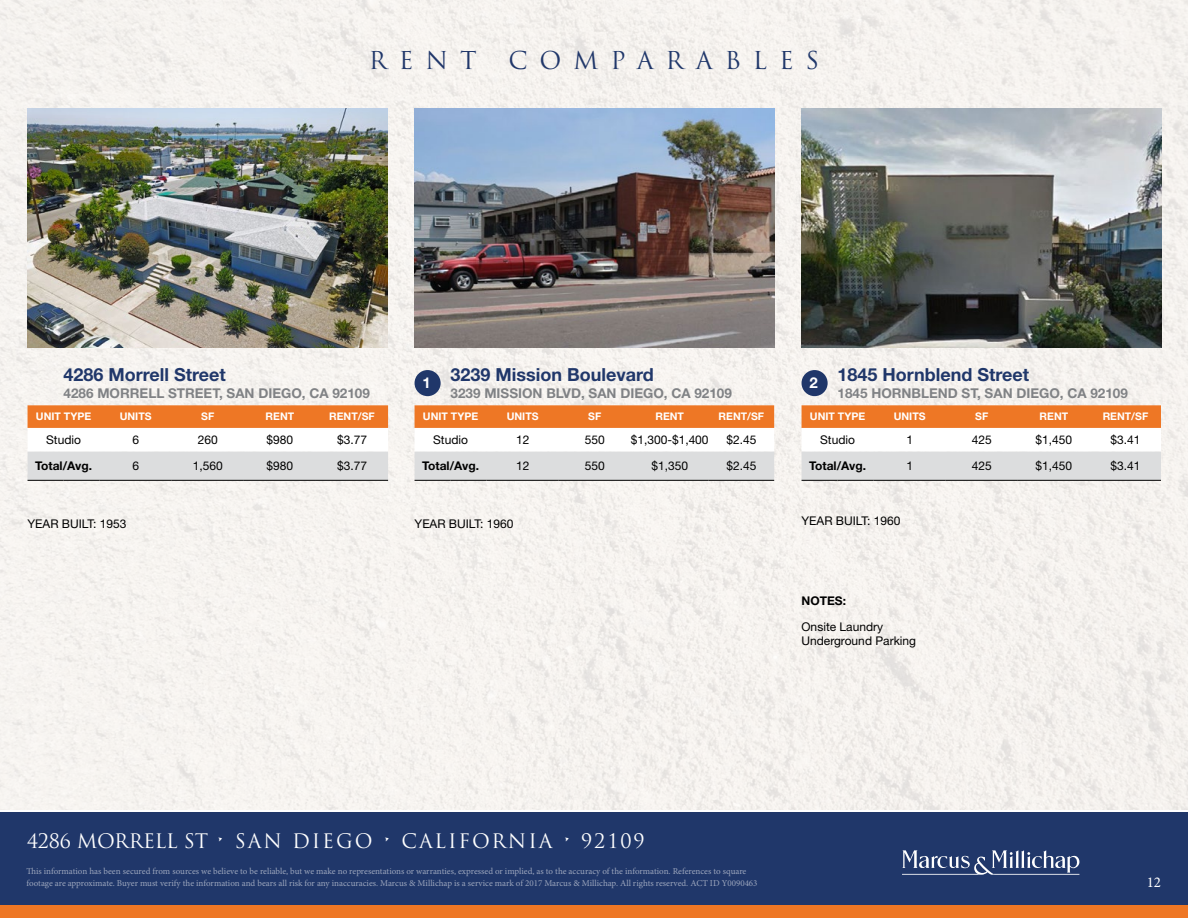
<style>
.page{position:relative;width:1188px;height:918px;background:#fff}
.page>*{position:absolute;margin:0;border:0;box-sizing:border-box;transform-origin:0 0}
.t1{font:24px "Trajan Pro";letter-spacing:.5em;color:#20376a}
.t2{font:19.5px "Trajan Pro";letter-spacing:.1em;color:#fff}
.t3{font:700 18px "Helvetica Neue LT Std";color:#20376a}
.t4{font:15px "Minion Pro";color:#fff}
.t5{font:700 13.5px "Helvetica Neue LT Std";color:#808285}
.t6{font:12px/13.5px "Helvetica Neue LT Std";color:#000}
.t7{font:700 12px "Helvetica Neue LT Std";color:#000}
.t8{font:700 10.5px "Helvetica Neue LT Std";color:#fff}
.t9{font:9px/12px "Minion Pro";color:#9ba5bc}
</style>
<div class="page">
<div style="left:0;top:812px;width:1188px;height:106px;background:#20376a"></div>
<div style="left:0;top:905px;width:1188px;height:13px;background:#ee7725"></div>
<svg style="left:902px;top:850px;width:177px;height:25px"></svg>
<img style="left:0;top:0;width:1188px;height:810px">
<svg style="left:28px;top:405px;width:360px;height:75px"></svg>
<hr style="left:28px;top:480px;width:36px;height:1px;background:#000">
<hr style="left:64px;top:480px;width:36px;height:1px;background:#000">
<hr style="left:100px;top:480px;width:72px;height:1px;background:#000">
<hr style="left:172px;top:480px;width:72px;height:1px;background:#000">
<hr style="left:244px;top:480px;width:72px;height:1px;background:#000">
<hr style="left:316px;top:480px;width:72px;height:1px;background:#000">
<svg style="left:415px;top:405px;width:359px;height:75px"></svg>
<hr style="left:415px;top:480px;width:36px;height:1px;background:#000">
<hr style="left:451px;top:480px;width:36px;height:1px;background:#000">
<hr style="left:487px;top:480px;width:72px;height:1px;background:#000">
<hr style="left:559px;top:480px;width:72px;height:1px;background:#000">
<hr style="left:631px;top:480px;width:78px;height:1px;background:#000">
<hr style="left:709px;top:480px;width:65px;height:1px;background:#000">
<div style="left:415px;top:370px;width:26px;height:26px;background:#20376a;border-radius:50%"></div>
<img style="left:27px;top:108px;width:361px;height:240px">
<img style="left:415px;top:108px;width:359px;height:240px">
<svg style="left:802px;top:405px;width:359px;height:75px"></svg>
<hr style="left:802px;top:480px;width:36px;height:1px;background:#000">
<hr style="left:838px;top:480px;width:36px;height:1px;background:#000">
<hr style="left:874px;top:480px;width:72px;height:1px;background:#000">
<hr style="left:946px;top:480px;width:72px;height:1px;background:#000">
<hr style="left:1018px;top:480px;width:72px;height:1px;background:#000">
<hr style="left:1090px;top:480px;width:71px;height:1px;background:#000">
<div style="left:802px;top:370px;width:26px;height:26px;background:#20376a;border-radius:50%"></div>
<img style="left:802px;top:108px;width:359px;height:240px">
<h1 class="t1" style="left:369px;top:45px;width:110px">RENT</h1>
<h1 class="t1" style="left:509px;top:45px;width:312px">COMPARABLES</h1>
<h3 class="t3" style="left:64px;top:364px;width:164px">4286 Morrell Street</h3>
<h3 class="t5" style="left:64px;top:385px;width:308px">4286 MORRELL STREET, SAN DIEGO, CA 92109</h3>
<p class="t8" style="left:36px;top:410px;width:57px">UNIT TYPE</p>
<p class="t8" style="left:120px;top:410px;width:33px">UNITS</p>
<p class="t8" style="left:201px;top:410px;width:15px">SF</p>
<p class="t8" style="left:266px;top:410px;width:30px">RENT</p>
<p class="t8" style="left:329px;top:410px;width:47px">RENT/SF</p>
<h3 class="t6" style="left:46px;top:433px;width:36px">Studio</h3>
<h3 class="t6" style="left:132px;top:433px;width:8px">6</h3>
<h3 class="t6" style="left:198px;top:433px;width:22px">260</h3>
<h3 class="t6" style="left:267px;top:433px;width:28px">$980</h3>
<h3 class="t6" style="left:337px;top:433px;width:32px">$3.77</h3>
<h3 class="t7" style="left:35px;top:459px;width:58px">Total/Avg.</h3>
<h3 class="t6" style="left:132px;top:459px;width:8px">6</h3>
<h3 class="t6" style="left:193px;top:459px;width:32px">1,560</h3>
<h3 class="t6" style="left:267px;top:459px;width:28px">$980</h3>
<h3 class="t6" style="left:337px;top:459px;width:32px">$3.77</h3>
<h3 class="t6" style="left:28px;top:516px;width:100px">YEAR BUILT: 1953</h3>
<h3 class="t3" style="left:422px;top:364px;width:233px"><sub>1</sub> 3239 Mission Boulevard</h3>
<h3 class="t5" style="left:451px;top:385px;width:283px">3239 MISSION BLVD, SAN DIEGO, CA 92109</h3>
<p class="t8" style="left:423px;top:410px;width:57px">UNIT TYPE</p>
<p class="t8" style="left:507px;top:410px;width:33px">UNITS</p>
<p class="t8" style="left:588px;top:410px;width:15px">SF</p>
<p class="t8" style="left:655px;top:410px;width:30px">RENT</p>
<p class="t8" style="left:719px;top:410px;width:47px">RENT/SF</p>
<h3 class="t6" style="left:433px;top:433px;width:36px">Studio</h3>
<h3 class="t6" style="left:516px;top:433px;width:15px">12</h3>
<h3 class="t6" style="left:585px;top:433px;width:22px">550</h3>
<h3 class="t6" style="left:631px;top:433px;width:79px">$1,300-$1,400</h3>
<h3 class="t6" style="left:726px;top:433px;width:32px">$2.45</h3>
<h3 class="t7" style="left:422px;top:459px;width:58px">Total/Avg.</h3>
<h3 class="t6" style="left:516px;top:459px;width:15px">12</h3>
<h3 class="t6" style="left:585px;top:459px;width:22px">550</h3>
<h3 class="t6" style="left:651px;top:459px;width:38px">$1,350</h3>
<h3 class="t6" style="left:726px;top:459px;width:32px">$2.45</h3>
<h3 class="t6" style="left:415px;top:516px;width:100px">YEAR BUILT: 1960</h3>
<h3 class="t3" style="left:809px;top:364px;width:221px"><sub>2</sub> 1845 Hornblend Street</h3>
<h3 class="t5" style="left:838px;top:385px;width:292px">1845 HORNBLEND ST, SAN DIEGO, CA 92109</h3>
<p class="t8" style="left:810px;top:410px;width:57px">UNIT TYPE</p>
<p class="t8" style="left:894px;top:410px;width:33px">UNITS</p>
<p class="t8" style="left:975px;top:410px;width:15px">SF</p>
<p class="t8" style="left:1040px;top:410px;width:30px">RENT</p>
<p class="t8" style="left:1103px;top:410px;width:47px">RENT/SF</p>
<h3 class="t6" style="left:820px;top:433px;width:36px">Studio</h3>
<h3 class="t6" style="left:906px;top:433px;width:8px">1</h3>
<h3 class="t6" style="left:972px;top:433px;width:22px">425</h3>
<h3 class="t6" style="left:1036px;top:433px;width:38px">$1,450</h3>
<h3 class="t6" style="left:1110px;top:433px;width:32px">$3.41</h3>
<h3 class="t7" style="left:809px;top:459px;width:58px">Total/Avg.</h3>
<h3 class="t6" style="left:906px;top:459px;width:8px">1</h3>
<h3 class="t6" style="left:972px;top:459px;width:22px">425</h3>
<h3 class="t6" style="left:1036px;top:459px;width:38px">$1,450</h3>
<h3 class="t6" style="left:1110px;top:459px;width:32px">$3.41</h3>
<h3 class="t6" style="left:802px;top:514px;width:100px">YEAR BUILT: 1960</h3>
<h3 class="t7" style="left:802px;top:594px;width:46px">NOTES:</h3>
<h3 class="t6" style="left:802px;top:620px;width:116px">Onsite Laundry<br>Underground Parking</h3>
<h2 class="t2" style="left:27px;top:829px;width:619px">4286 MORRELL ST • SAN DIEGO • CALIFORNIA • 92109</h2>
<p class="t9" style="left:26px;top:866px;width:733px">This information has been secured from sources we believe to be reliable, but we make no representations or warranties, expressed or implied, as to the accuracy of the information. References to square footage are approximate. Buyer must verify the information and bears all risk for any inaccuracies. Marcus &amp; Millichap is a service mark of 2017 Marcus &amp; Millichap. All rights reserved. ACT ID Y0090463</p>
<h3 class="t4" style="left:1147px;top:872px;width:16px">12</h3>
</div>
